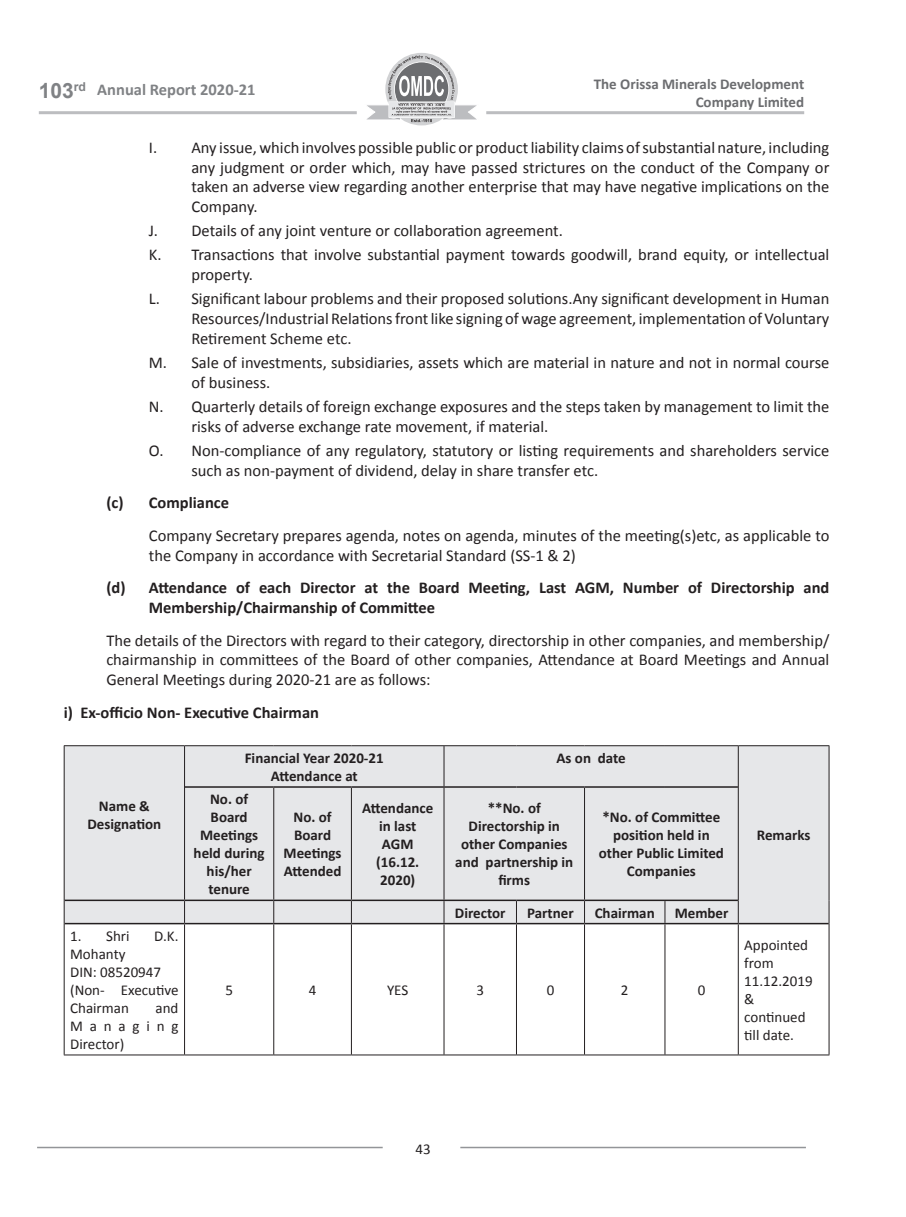
<style>
.page{position:relative;width:906px;height:1217px;background:#fff}
.page>*{position:absolute;margin:0;border:0;box-sizing:border-box;transform-origin:0 0}
.t1{font:16.5px/19.8px "Calibri";color:#231f20}
.t2{font:700 16.5px/19.8px "Calibri";color:#231f20}
.t3{font:700 16.5px "Calibri";color:#808285}
.t4{font:700 15px/18px "Calibri";color:#231f20;text-align:center}
.t5{font:15px/18px "Calibri";color:#231f20}
.t6{font:700 15px/18px "Calibri";color:#6c6d70;text-align:right}
.s1{font-family:"Arial";font-size:21px}
</style>
<div class="page">
<svg style="left:366px;top:55px;width:111px;height:67px"></svg>
<hr style="left:37px;top:1146px;width:346px;height:1px;background:#939598">
<hr style="left:460px;top:1146px;width:346px;height:1px;background:#939598">
<hr style="left:39px;top:111px;width:318px;height:3px;background:#bcbdc0">
<hr style="left:486px;top:111px;width:318px;height:3px;background:#bcbdc0">
<div style="left:65px;top:746px;width:763px;height:176px;background:#e6e7e9"></div>
<hr style="left:64px;top:745px;width:120px;height:1px;background:#231f20">
<hr style="left:64px;top:746px;width:1px;height:40px;background:#231f20">
<hr style="left:184px;top:745px;width:90px;height:1px;background:#231f20">
<hr style="left:184px;top:746px;width:1px;height:40px;background:#231f20">
<hr style="left:274px;top:745px;width:77px;height:1px;background:#231f20">
<hr style="left:351px;top:745px;width:93px;height:1px;background:#231f20">
<hr style="left:444px;top:745px;width:72px;height:1px;background:#231f20">
<hr style="left:443px;top:746px;width:1px;height:40px;background:#231f20">
<hr style="left:516px;top:745px;width:68px;height:1px;background:#231f20">
<hr style="left:584px;top:745px;width:81px;height:1px;background:#231f20">
<hr style="left:665px;top:745px;width:73px;height:1px;background:#231f20">
<hr style="left:738px;top:745px;width:91px;height:1px;background:#231f20">
<hr style="left:738px;top:746px;width:1px;height:40px;background:#231f20">
<hr style="left:828px;top:746px;width:1px;height:40px;background:#231f20">
<hr style="left:64px;top:786px;width:1px;height:114px;background:#231f20">
<hr style="left:184px;top:786px;width:1px;height:113px;background:#231f20">
<hr style="left:273px;top:787px;width:1px;height:112px;background:#231f20">
<hr style="left:351px;top:787px;width:1px;height:112px;background:#231f20">
<hr style="left:443px;top:787px;width:1px;height:112px;background:#231f20">
<hr style="left:584px;top:787px;width:1px;height:112px;background:#231f20">
<hr style="left:738px;top:786px;width:1px;height:114px;background:#231f20">
<hr style="left:828px;top:786px;width:1px;height:114px;background:#231f20">
<svg style="left:64px;top:900px;width:1px;height:23px"></svg>
<svg style="left:184px;top:900px;width:1px;height:22px"></svg>
<svg style="left:273px;top:900px;width:1px;height:22px"></svg>
<svg style="left:351px;top:900px;width:1px;height:22px"></svg>
<svg style="left:443px;top:900px;width:1px;height:22px"></svg>
<svg style="left:516px;top:900px;width:1px;height:22px"></svg>
<svg style="left:584px;top:900px;width:1px;height:22px"></svg>
<svg style="left:664px;top:900px;width:1px;height:22px"></svg>
<svg style="left:738px;top:900px;width:1px;height:22px"></svg>
<svg style="left:828px;top:900px;width:1px;height:23px"></svg>
<hr style="left:64px;top:923px;width:1px;height:131px;background:#231f20">
<hr style="left:184px;top:924px;width:1px;height:130px;background:#231f20">
<hr style="left:273px;top:924px;width:1px;height:130px;background:#231f20">
<hr style="left:351px;top:924px;width:1px;height:130px;background:#231f20">
<hr style="left:443px;top:924px;width:1px;height:130px;background:#231f20">
<hr style="left:516px;top:924px;width:1px;height:130px;background:#231f20">
<hr style="left:584px;top:924px;width:1px;height:130px;background:#231f20">
<hr style="left:664px;top:924px;width:1px;height:130px;background:#231f20">
<hr style="left:738px;top:924px;width:1px;height:130px;background:#231f20">
<hr style="left:828px;top:923px;width:1px;height:131px;background:#231f20">
<hr style="left:64px;top:1054px;width:120px;height:1px;background:#231f20">
<hr style="left:184px;top:1054px;width:90px;height:1px;background:#231f20">
<hr style="left:274px;top:1054px;width:77px;height:1px;background:#231f20">
<hr style="left:351px;top:1054px;width:93px;height:1px;background:#231f20">
<hr style="left:444px;top:1054px;width:72px;height:1px;background:#231f20">
<hr style="left:516px;top:1054px;width:68px;height:1px;background:#231f20">
<hr style="left:584px;top:1054px;width:81px;height:1px;background:#231f20">
<hr style="left:665px;top:1054px;width:73px;height:1px;background:#231f20">
<hr style="left:738px;top:1054px;width:91px;height:1px;background:#231f20">
<hr style="left:185px;top:786px;width:89px;height:1px;background:#231f20">
<hr style="left:274px;top:786px;width:77px;height:1px;background:#231f20">
<hr style="left:351px;top:786px;width:93px;height:1px;background:#231f20">
<hr style="left:444px;top:786px;width:72px;height:1px;background:#231f20">
<hr style="left:516px;top:786px;width:68px;height:1px;background:#231f20">
<hr style="left:584px;top:786px;width:81px;height:1px;background:#231f20">
<hr style="left:665px;top:786px;width:73px;height:1px;background:#231f20">
<hr style="left:65px;top:899px;width:119px;height:1px;background:#231f20">
<hr style="left:184px;top:899px;width:90px;height:1px;background:#231f20">
<hr style="left:274px;top:899px;width:77px;height:1px;background:#231f20">
<hr style="left:351px;top:899px;width:93px;height:1px;background:#231f20">
<hr style="left:444px;top:899px;width:72px;height:1px;background:#231f20">
<hr style="left:516px;top:899px;width:68px;height:1px;background:#231f20">
<hr style="left:584px;top:899px;width:81px;height:1px;background:#231f20">
<hr style="left:665px;top:899px;width:73px;height:1px;background:#231f20">
<hr style="left:65px;top:922px;width:119px;height:2px;background:#231f20">
<hr style="left:184px;top:922px;width:90px;height:2px;background:#231f20">
<hr style="left:274px;top:922px;width:77px;height:2px;background:#231f20">
<hr style="left:351px;top:922px;width:93px;height:2px;background:#231f20">
<hr style="left:444px;top:922px;width:72px;height:2px;background:#231f20">
<hr style="left:516px;top:922px;width:68px;height:2px;background:#231f20">
<hr style="left:584px;top:922px;width:81px;height:2px;background:#231f20">
<hr style="left:665px;top:922px;width:73px;height:2px;background:#231f20">
<hr style="left:738px;top:922px;width:90px;height:2px;background:#231f20">
<p class="t3" style="left:39px;top:79px;width:218px"><span class="s1">103</span><sup>rd</sup> Annual Report 2020-21</p>
<p class="t6" style="left:594px;top:75px;width:212px">The Orissa Minerals Development<br>Company Limited</p>
<p class="t1" style="left:191px;top:137px;width:639px;text-align:justify;text-indent:-43px">I. Any issue, which involves possible public or product liability claims of substantial nature, including any judgment or order which, may have passed strictures on the conduct of the Company or taken an adverse view regarding another enterprise that may have negative implications on the Company.</p>
<p class="t1" style="left:149px;top:219px;width:682px;line-height:24px">J. Details of any joint venture or collaboration agreement.<br>K. Transactions that involve substantial payment towards goodwill, brand equity, or intellectual</p>
<p class="t1" style="left:149px;top:263px;width:682px;line-height:24px;text-indent:43px">property.<br>L. Significant labour problems and their proposed solutions.Any significant development in Human</p>
<p class="t1" style="left:191px;top:309px;width:639px">Resources/Industrial Relations front like signing of wage agreement, implementation of Voluntary<br>Retirement Scheme etc.</p>
<p class="t1" style="left:191px;top:352px;width:639px;text-indent:-43px">M. Sale of investments, subsidiaries, assets which are material in nature and not in normal course of business.</p>
<p class="t1" style="left:191px;top:396px;width:639px;text-indent:-43px">N. Quarterly details of foreign exchange exposures and the steps taken by management to limit the risks of adverse exchange rate movement, if material.</p>
<p class="t1" style="left:191px;top:440px;width:639px;text-indent:-43px">O. Non-compliance of any regulatory, statutory or listing requirements and shareholders service such as non-payment of dividend, delay in share transfer etc.</p>
<p class="t2" style="left:106px;top:492px;width:124px">(c) Compliance</p>
<p class="t1" style="left:149px;top:525px;width:682px">Company Secretary prepares agenda, notes on agenda, minutes of the meeting(s)etc, as applicable to the Company in accordance with Secretarial Standard (SS-1 &amp; 2)</p>
<p class="t2" style="left:149px;top:577px;width:682px;text-indent:-43px">(d) Attendance of each Director at the Board Meeting, Last AGM, Number of Directorship and<br>Membership/Chairmanship of Committee</p>
<p class="t1" style="left:106px;top:630px;width:724px;text-align:justify">The details of the Directors with regard to their category, directorship in other companies, and membership/ chairmanship in committees of the Board of other companies, Attendance at Board Meetings and Annual General Meetings during 2020-21 are as follows:</p>
<p class="t2" style="left:64px;top:702px;width:257px">i) Ex-officio Non- Executive Chairman</p>
<p class="t4" style="left:87px;top:796px;width:76px">Name &amp;<br>Designation</p>
<p class="t5" style="left:70px;top:926px;width:61px">1. Shri</p>
<p class="t5" style="left:154px;top:926px;width:26px">D.K.</p>
<p class="t5" style="left:70px;top:944px;width:110px">Mohanty<br>DIN: 08520947 (Non- Executive<br>Chairman</p>
<p class="t5" style="left:70px;top:998px;width:110px;text-align:justify;text-indent:85px">and Managing Director)</p>
<p class="t4" style="left:245px;top:748px;width:140px">Financial Year 2020-21<br>Attendance at</p>
<p class="t4" style="left:556px;top:748px;width:71px">As on date</p>
<p class="t4" style="left:194px;top:790px;width:73px">No. of<br>Board<br>Meetings held during his/her tenure</p>
<p class="t4" style="left:283px;top:808px;width:60px">No. of<br>Board<br>Meetings<br>Attended</p>
<p class="t4" style="left:362px;top:799px;width:73px">Attendance in last<br>AGM (16.12.<br>2020)</p>
<p class="t4" style="left:455px;top:799px;width:119px">**No. of<br>Directorship in other Companies and partnership in firms</p>
<p class="t4" style="left:599px;top:808px;width:127px">*No. of Committee position held in other Public Limited<br>Companies</p>
<p class="t4" style="left:455px;top:903px;width:52px">Director</p>
<p class="t4" style="left:527px;top:903px;width:48px">Partner</p>
<p class="t4" style="left:594px;top:903px;width:62px">Chairman</p>
<p class="t4" style="left:674px;top:903px;width:55px">Member</p>
<p class="t5" style="left:225px;top:980px;width:9px">5</p>
<p class="t5" style="left:309px;top:980px;width:9px">4</p>
<p class="t5" style="left:387px;top:980px;width:23px">YES</p>
<p class="t5" style="left:476px;top:980px;width:9px">3</p>
<p class="t5" style="left:546px;top:980px;width:9px">0</p>
<p class="t5" style="left:621px;top:980px;width:9px">2</p>
<p class="t5" style="left:698px;top:980px;width:9px">0</p>
<p class="t4" style="left:757px;top:826px;width:55px">Remarks</p>
<p class="t5" style="left:744px;top:935px;width:70px">Appointed from<br>11.12.2019 &amp; continued till date.</p>
<p class="t5" style="left:415px;top:1139px;width:17px">43</p>
</div>
